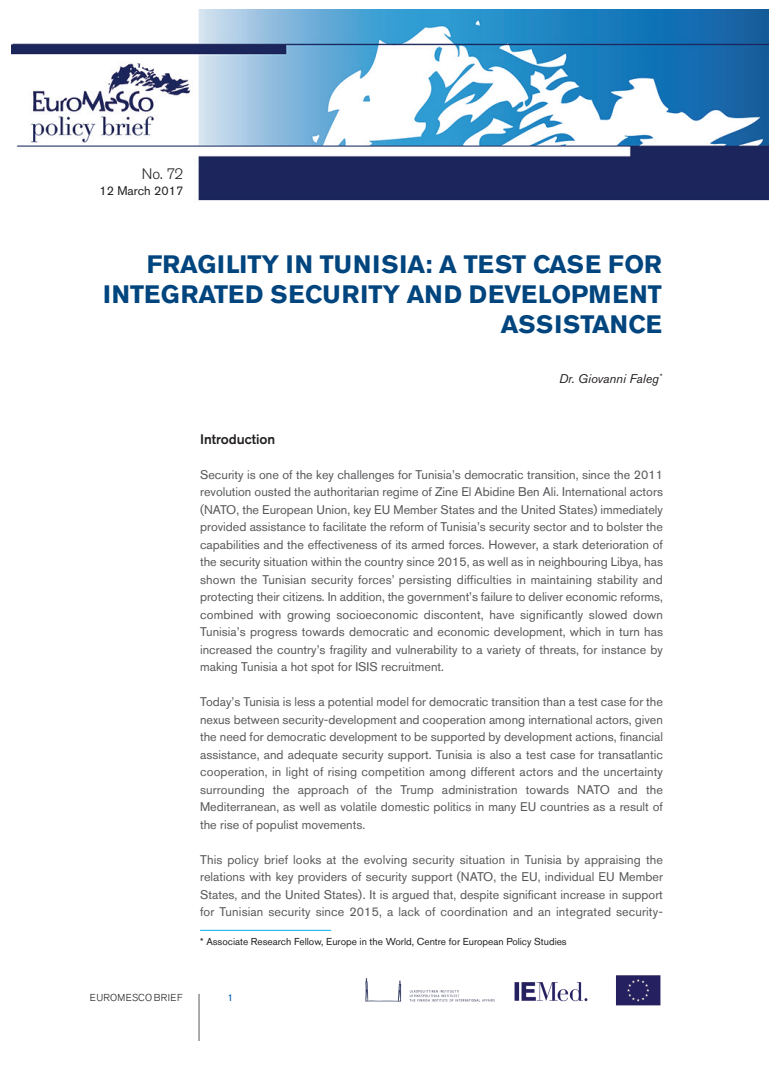
<style>
.page{position:relative;width:780px;height:1088px;background:#fff}
.page>*{position:absolute;margin:0;border:0;box-sizing:border-box;transform-origin:0 0}
.t1{font:700 25px/30px "Akzidenz Grotesk BE";color:#01457f;text-align:right}
.t2{font:300 15px "Akzidenz Grotesk BE";color:#231f20}
.t3{font:500 13.75px "Akzidenz Grotesk BE";color:#231f20}
.t4{font:12.5px/17.5px "Akzidenz Grotesk BQ";color:#57585a;text-align:justify}
.t5{font:italic 12.5px "Akzidenz Grotesk BE";color:#231f20}
.t6{font:12.5px "Akzidenz Grotesk BQ";color:#231f20}
.t7{font:10px "Akzidenz Grotesk BQ";color:#231f20}
.t8{font:300 10px "Akzidenz Grotesk BE";letter-spacing:.04em;color:#231f20}
.t9{font:10px "Akzidenz Grotesk BQ";color:#015ba9}
</style>
<div class="page">
<hr style="left:199px;top:994px;width:1px;height:47px;background:#57585a">
<img style="left:514px;top:975px;width:147px;height:31px">
<img style="left:365px;top:978px;width:130px;height:24px">
<hr style="left:200px;top:930px;width:131px;height:1px;background:#00aeef">
<svg style="left:11px;top:10px;width:758px;height:191px"></svg>
<p class="t2" style="left:142px;top:167px;width:43px">No. 72</p>
<p class="t6" style="left:99px;top:186px;width:85px">12 March 2017</p>
<h1 class="t1" style="left:103px;top:251px;width:560px">FRAGILITY IN TUNISIA: A TEST CASE FOR<br>INTEGRATED SECURITY AND DEVELOPMENT<br>ASSISTANCE</h1>
<p class="t5" style="left:559px;top:374px;width:104px">Dr. Giovanni Faleg<sup>*</sup></p>
<p class="t3" style="left:200px;top:434px;width:77px">Introduction</p>
<p class="t4" style="left:200px;top:467px;width:464px">Security is one of the key challenges for Tunisia’s democratic transition, since the 2011 revolution ousted the authoritarian regime of Zine El Abidine Ben Ali. International actors (NATO, the European Union, key EU Member States and the United States) immediately provided assistance to facilitate the reform of Tunisia’s security sector and to bolster the capabilities and the effectiveness of its armed forces. However, a stark deterioration of the security situation within the country since 2015, as well as in neighbouring Libya, has shown the Tunisian security forces’ persisting difficulties in maintaining stability and protecting their citizens. In addition, the government’s failure to deliver economic reforms, combined with growing socioeconomic discontent, have significantly slowed down Tunisia’s progress towards democratic and economic development, which in turn has increased the country’s fragility and vulnerability to a variety of threats, for instance by making Tunisia a hot spot for ISIS recruitment.</p>
<p class="t4" style="left:200px;top:694px;width:464px">Today’s Tunisia is less a potential model for democratic transition than a test case for the nexus between security-development and cooperation among international actors, given the need for democratic development to be supported by development actions, financial assistance, and adequate security support. Tunisia is also a test case for transatlantic cooperation, in light of rising competition among different actors and the uncertainty surrounding the approach of the Trump administration towards NATO and the Mediterranean, as well as volatile domestic politics in many EU countries as a result of the rise of populist movements.</p>
<p class="t4" style="left:200px;top:852px;width:464px">This policy brief looks at the evolving security situation in Tunisia by appraising the relations with key providers of security support (NATO, the EU, individual EU Member States, and the United States). It is argued that, despite significant increase in support for Tunisian security since 2015, a lack of coordination and an integrated security-</p>
<p class="t7" style="left:200px;top:938px;width:368px">* Associate Research Fellow, Europe in the World, Centre for European Policy Studies</p>
<p class="t8" style="left:90px;top:993px;width:94px">EUROMESCO BRIEF</p>
<p class="t9" style="left:227px;top:994px;width:7px">1</p>
</div>
